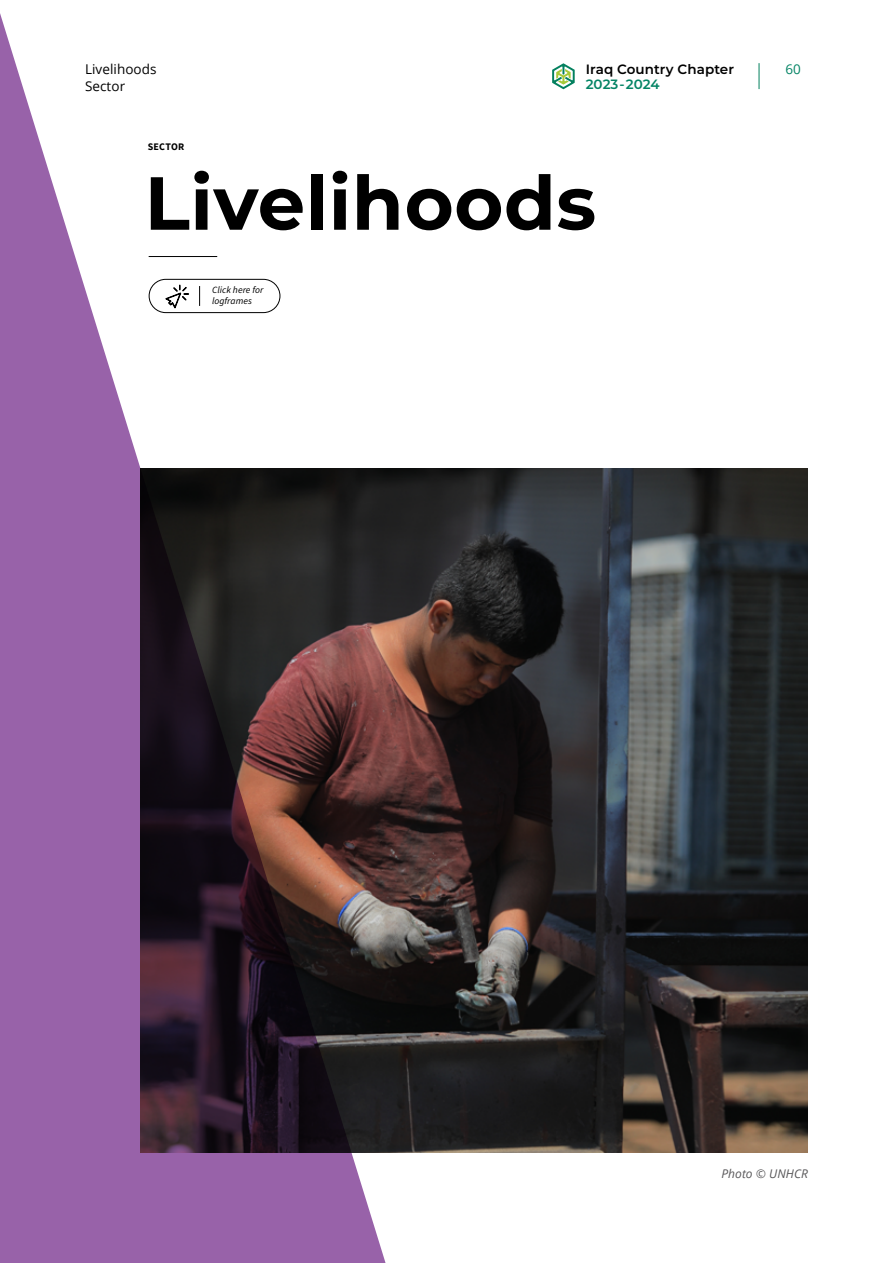
<style>
.page{position:relative;width:893px;height:1263px;background:#fff}
.page>*{position:absolute;margin:0;border:0;box-sizing:border-box;transform-origin:0 0}
.t1{font:700 75px "Montserrat";letter-spacing:.005em;color:#000}
.t2{font:600 13.5px "Montserrat";letter-spacing:.005em;color:#000}
.t3{font:13.5px/16.2px "Open Sans";letter-spacing:.005em;color:#000}
.t4{font:600 13.5px "Montserrat";color:#048465}
.t5{font:13.5px "Open Sans";color:#048465}
.t6{font:italic 12px "Open Sans";letter-spacing:.005em;color:#585759}
.t7{font:700 10.05px "Source Sans Pro";letter-spacing:.02em;color:#000}
.t8{font:italic 9.6px/10.8px "Source Sans Pro";letter-spacing:.005em;color:#000}
</style>
<div class="page">
<svg style="left:552px;top:63px;width:23px;height:26px"></svg>
<svg style="left:759px;top:63px;width:1px;height:26px"></svg>
<img style="left:425px;top:468px;width:383px;height:684px">
<svg style="left:0;top:13px;width:425px;height:1250px"></svg>
<hr style="left:149px;top:256px;width:68px;height:1px;background:#000">
<div style="left:149px;top:279px;width:131px;height:34px;border:1px solid #000;border-radius:17px"></div>
<svg style="left:199px;top:286px;width:1px;height:20px"></svg>
<svg style="left:166px;top:285px;width:23px;height:24px"></svg>
<h2 class="t3" style="left:85px;top:61px;width:73px">Livelihoods<br>Sector</h2>
<p class="t7" style="left:148px;top:140px;width:38px">SECTOR</p>
<h2 class="t2" style="left:586px;top:60px;width:150px">Iraq Country Chapter</h2>
<h2 class="t5" style="left:786px;top:59px;width:17px">60</h2>
<h2 class="t4" style="left:586px;top:75px;width:75px">2023-2024</h2>
<h1 class="t1" style="left:145px;top:149px;width:453px">Livelihoods</h1>
<p class="t8" style="left:212px;top:285px;width:53px">Click here for logframes</p>
<p class="t6" style="left:721px;top:1166px;width:88px">Photo © UNHCR</p>
</div>
